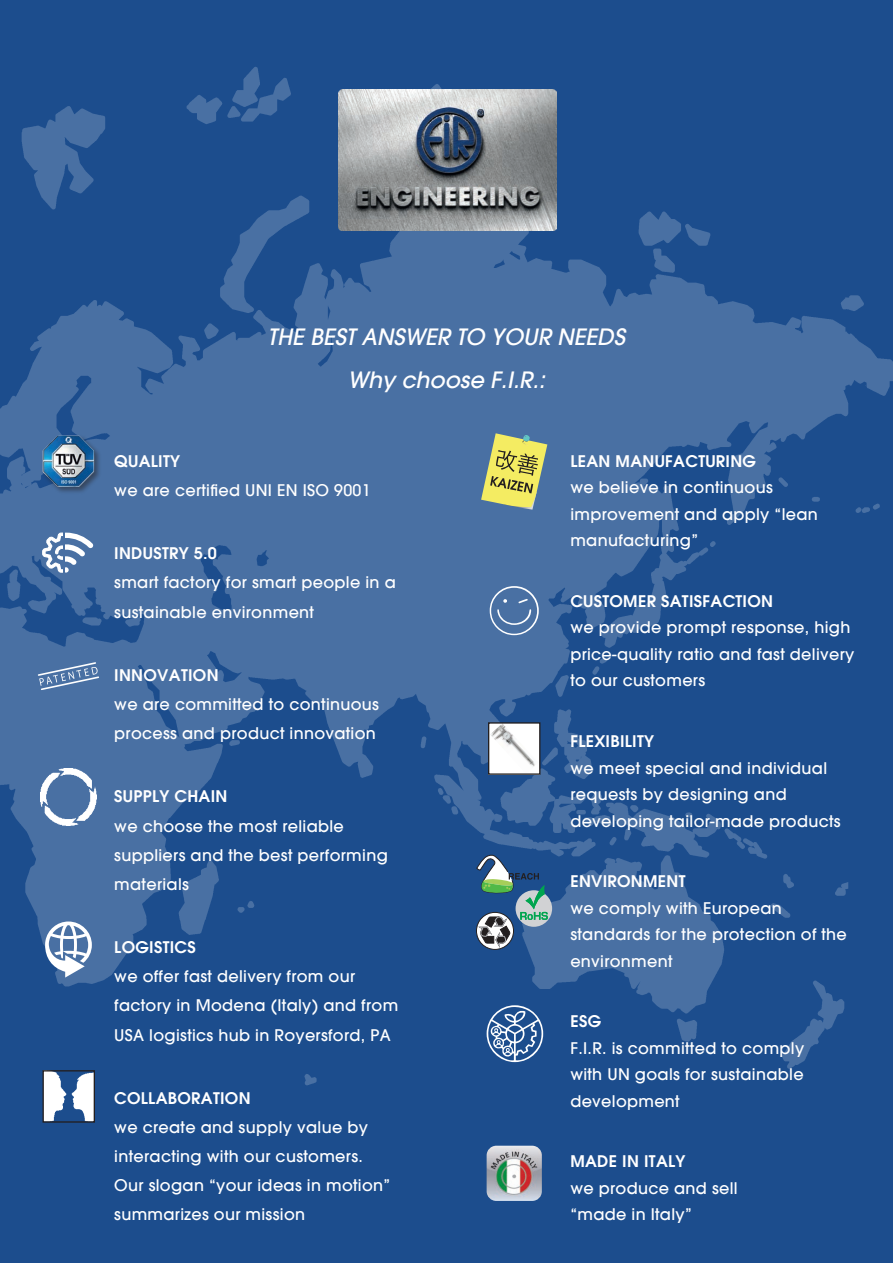
<style>
.page{position:relative;width:893px;height:1263px;background:#1c4d8d}
.page>*{position:absolute;margin:0;border:0;box-sizing:border-box;transform-origin:0 0}
.t1{font:italic 500 22.5px/43.3px "Avant Garde";color:#fff;text-align:center}
.t2{font:500 16.05px/26.5px "Avant Garde";letter-spacing:.02em;color:#fff}
.t3{font:600 16.05px "Avant Garde";letter-spacing:.02em;color:#fff}
</style>
<div class="page">
<img style="left:0;top:67px;width:893px;height:1056px">
<svg style="left:42px;top:532px;width:51px;height:41px;background:#829dc0"></svg>
<svg style="left:45px;top:921px;width:47px;height:56px;background:#91a8c7"></svg>
<img style="left:490px;top:724px;width:48px;height:49px">
<div style="left:488px;top:722px;width:52px;height:53px;border:1px solid #231f20"></div>
<div style="left:476px;top:912px;width:37px;height:37px;background:#4b4b4f;border-radius:50%"></div>
<div style="left:476px;top:912px;width:38px;height:37px;border:1px solid #231f20;border-radius:50%"></div>
<svg style="left:476px;top:854px;width:76px;height:93px"></svg>
<img style="left:40px;top:769px;width:57px;height:56px">
<img style="left:45px;top:1072px;width:48px;height:49px">
<div style="left:43px;top:1070px;width:52px;height:53px;border:1px solid #231f20"></div>
<svg style="left:490px;top:586px;width:49px;height:49px;background:#6284af"></svg>
<img style="left:487px;top:1146px;width:55px;height:55px">
<img style="left:502px;top:508px;width:35px;height:2px">
<svg style="left:481px;top:433px;width:66px;height:75px;background:#aeb56e"></svg>
<svg style="left:37px;top:661px;width:63px;height:30px;background:#6586b1"></svg>
<div style="left:41px;top:434px;width:61px;height:60px;background:#231f20;opacity:.5"></div>
<img style="left:43px;top:435px;width:51px;height:52px">
<img style="left:338px;top:90px;width:218px;height:141px">
<svg style="left:487px;top:1005px;width:56px;height:57px"></svg>
<h1 class="t1" style="left:268px;top:318px;width:359px">THE BEST ANSWER TO YOUR NEEDS<br>Why choose F.I.R.:</h1>
<p class="t3" style="left:114px;top:455px;width:67px">QUALITY</p>
<p class="t2" style="left:114px;top:479px;width:258px">we are certified UNI EN ISO 9001</p>
<p class="t3" style="left:114px;top:547px;width:104px">INDUSTRY 5.0</p>
<p class="t2" style="left:114px;top:570px;width:283px;line-height:29.1px">smart factory for smart people in a sustainable environment</p>
<p class="t3" style="left:114px;top:669px;width:106px">INNOVATION</p>
<p class="t2" style="left:114px;top:691px;width:266px;line-height:29.1px">we are committed to continuous process and product innovation</p>
<p class="t3" style="left:114px;top:790px;width:115px">SUPPLY CHAIN</p>
<p class="t2" style="left:114px;top:813px;width:275px;line-height:29.1px">we choose the most reliable suppliers and the best performing materials</p>
<p class="t3" style="left:114px;top:941px;width:83px">LOGISTICS</p>
<p class="t2" style="left:114px;top:964px;width:285px;line-height:29.1px">we offer fast delivery from our factory in Modena (Italy) and from<br>USA logistics hub in Royersford, PA</p>
<p class="t3" style="left:114px;top:1092px;width:138px">COLLABORATION</p>
<p class="t2" style="left:114px;top:1114px;width:278px;line-height:29.1px">we create and supply value by interacting with our customers.<br>Our slogan “your ideas in motion” summarizes our mission</p>
<p class="t3" style="left:570px;top:455px;width:187px">LEAN MANUFACTURING</p>
<p class="t2" style="left:570px;top:476px;width:249px">we believe in continuous improvement and apply “lean manufacturing”</p>
<p class="t3" style="left:570px;top:595px;width:204px">CUSTOMER SATISFACTION</p>
<p class="t2" style="left:570px;top:616px;width:286px">we provide prompt response, high price-quality ratio and fast delivery to our customers</p>
<p class="t3" style="left:570px;top:735px;width:85px">FLEXIBILITY</p>
<p class="t2" style="left:570px;top:756px;width:272px">we meet special and individual requests by designing and developing tailor-made products</p>
<p class="t3" style="left:570px;top:875px;width:117px">ENVIRONMENT</p>
<p class="t2" style="left:570px;top:896px;width:278px">we comply with European standards for the protection of the environment</p>
<p class="t3" style="left:570px;top:1015px;width:32px">ESG</p>
<p class="t2" style="left:570px;top:1036px;width:235px;text-align:justify">F.I.R. is committed to comply with UN goals for sustainable development</p>
<p class="t3" style="left:570px;top:1155px;width:117px">MADE IN ITALY</p>
<p class="t2" style="left:570px;top:1177px;width:169px">we produce and sell “made in Italy”</p>
</div>
